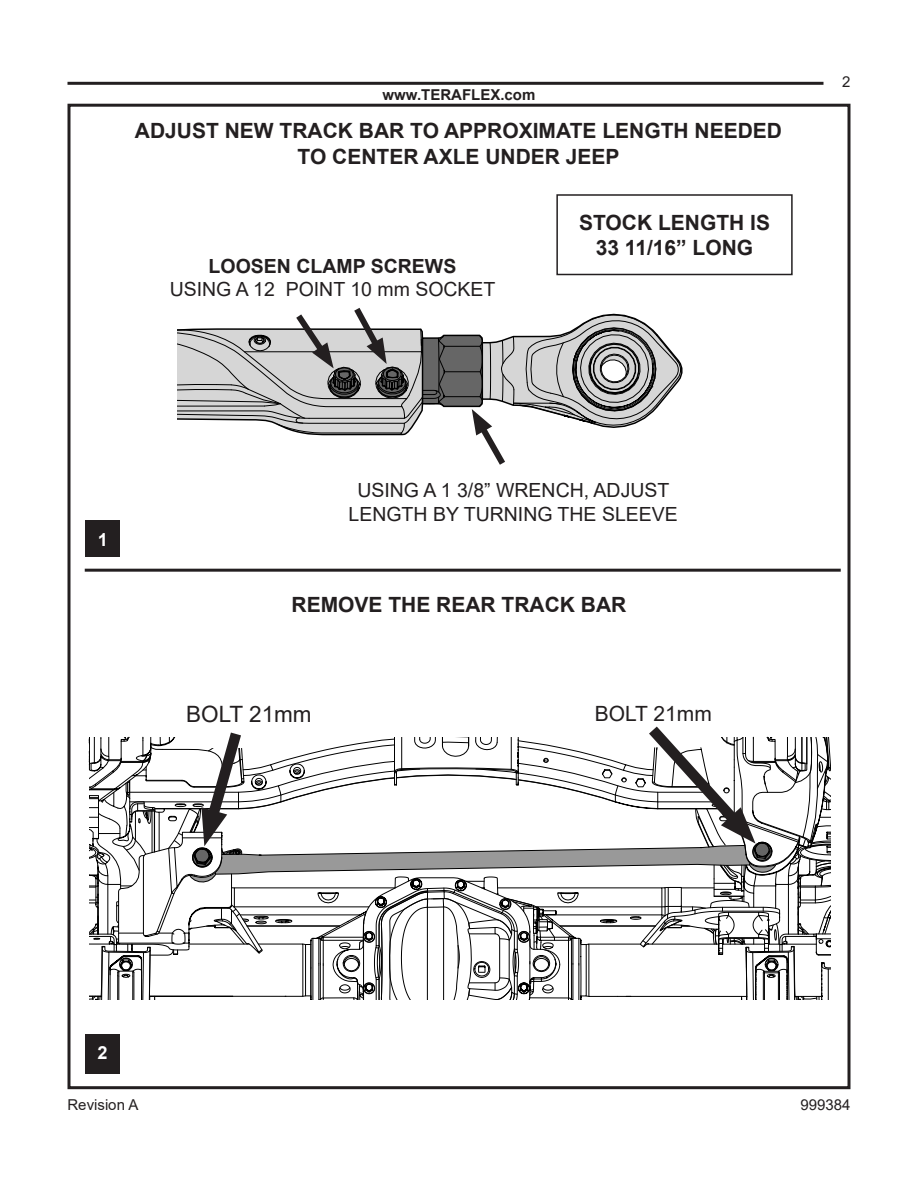
<style>
.page{position:relative;width:918px;height:1188px;background:#fff}
.page>*{position:absolute;margin:0;border:0;box-sizing:border-box;transform-origin:0 0}
.t1{font:22.5px "Arial";color:#231f20}
.Center_14_pt_Bold_St{font:700 21px "Arial";color:#231f20}
.sIZE_12{font:700 21px "Arial";color:#231f20}
.t2{font:21px "Arial";color:#231f20}
.sIZE_12-2{font:19.5px/23.4px "Arial";color:#231f20;text-align:center}
.sIZE_12-3{font:700 19.5px "Arial";color:#231f20}
.t3{font:700 18px "Arial";color:#fff}
.t4{font:700 15px "Arial";color:#231f20}
.t5{font:15px "Arial";color:#231f20}
</style>
<div class="page">
<hr style="left:68px;top:82px;width:756px;height:3px;background:#231f20">
<hr style="left:85px;top:569px;width:756px;height:3px;background:#231f20">
<div style="left:85px;top:520px;width:35px;height:37px;background:#231f20"></div>
<div style="left:85px;top:1034px;width:35px;height:39px;background:#231f20"></div>
<div style="left:556px;top:194px;width:237px;height:81px;border:2px solid #231f20"></div>
<svg style="left:89px;top:726px;width:756px;height:364px"></svg>
<svg style="left:177px;top:81px;width:506px;height:384px"></svg>
<p class="t4" style="left:383px;top:84px;width:154px">www.TERAFLEX.com</p>
<p class="Center_14_pt_Bold_St" style="left:135px;top:116px;width:649px">ADJUST NEW TRACK BAR TO APPROXIMATE LENGTH NEEDED</p>
<p class="Center_14_pt_Bold_St" style="left:298px;top:141px;width:324px">TO CENTER AXLE UNDER JEEP</p>
<p class="sIZE_12-3" style="left:209px;top:252px;width:249px">LOOSEN CLAMP SCREWS</p>
<p class="sIZE_12-2" style="left:170px;top:278px;width:327px">USING A 12 POINT 10 mm SOCKET</p>
<p class="sIZE_12" style="left:579px;top:208px;width:192px">STOCK LENGTH IS</p>
<p class="sIZE_12" style="left:596px;top:233px;width:159px">33 11/16” LONG</p>
<p class="t5" style="left:842px;top:71px;width:10px">2</p>
<p class="t3" style="left:99px;top:527px;width:9px">1</p>
<p class="sIZE_12-2" style="left:349px;top:479px;width:331px">USING A 1 3/8” WRENCH, ADJUST<br>LENGTH BY TURNING THE SLEEVE</p>
<p class="Center_14_pt_Bold_St" style="left:292px;top:590px;width:336px">REMOVE THE REAR TRACK BAR</p>
<p class="t1" style="left:186px;top:699px;width:127px">BOLT 21mm</p>
<p class="t2" style="left:595px;top:699px;width:119px">BOLT 21mm</p>
<p class="t3" style="left:98px;top:1040px;width:12px">2</p>
<p class="t5" style="left:68px;top:1095px;width:72px">Revision A</p>
<p class="t5" style="left:800px;top:1095px;width:52px">999384</p>
</div>
